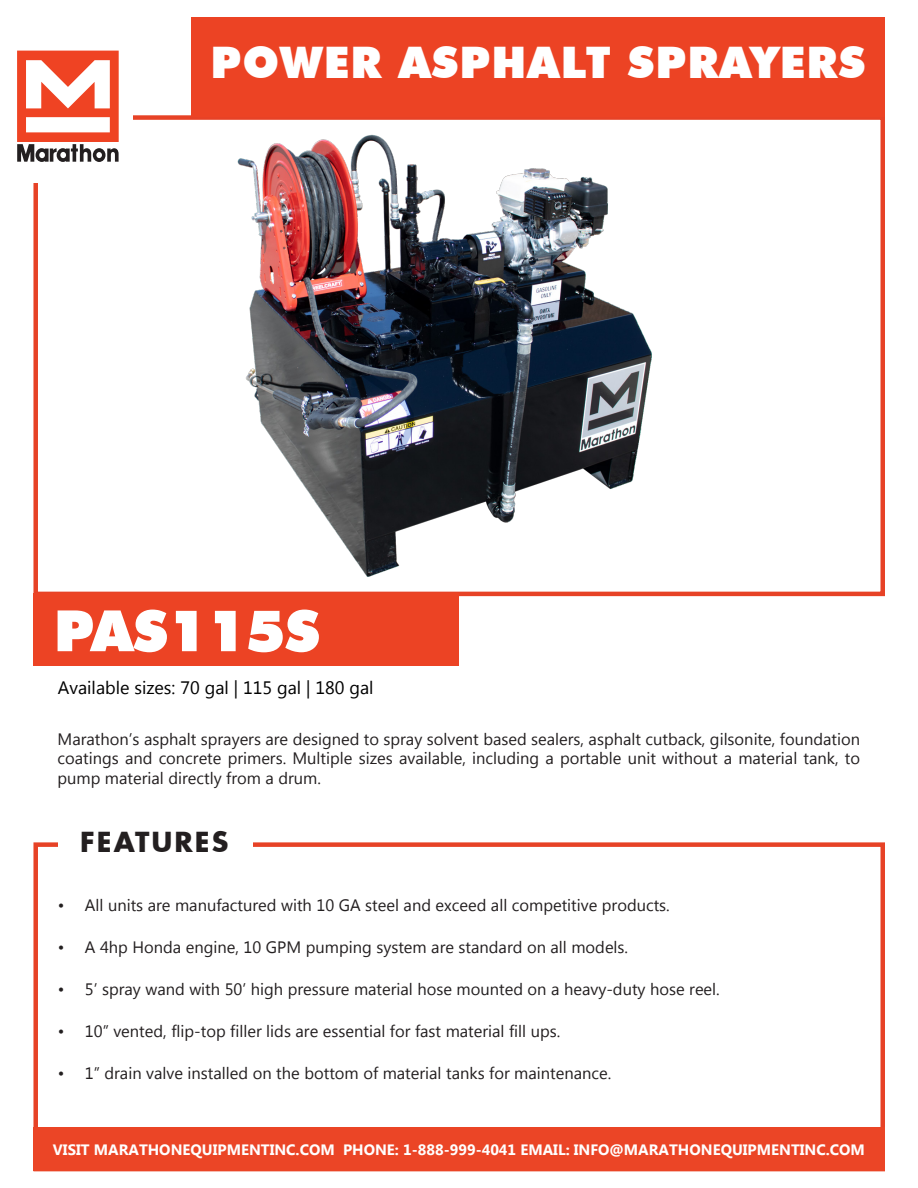
<style>
.page{position:relative;width:918px;height:1188px;background:#fff}
.page>*{position:absolute;margin:0;border:0;box-sizing:border-box;transform-origin:0 0}
.t1{font:900 57px "Futura BT";color:#fff}
.t2{font:900 43.5px "Futura BT";letter-spacing:.025em;color:#fff}
.t3{font:700 27px "Futura";letter-spacing:.075em;color:#231f20}
.t4{font:18px "Myanmar Text";color:#000}
.t5{font:16.5px/19.8px "Myanmar Text";color:#231f20;text-align:justify}
.t6{font:700 15px "Myanmar Text";color:#fff}
</style>
<div class="page">
<div style="left:33px;top:115px;width:852px;height:481px;border:4px solid #e74226"></div>
<div style="left:33px;top:842px;width:852px;height:329px;border:4px solid #e74226"></div>
<div style="left:191px;top:17px;width:694px;height:100px;background:#ec4324"></div>
<div style="left:33px;top:594px;width:426px;height:72px;background:#ec4324"></div>
<div style="left:58px;top:824px;width:194px;height:37px;background:#fff"></div>
<div style="left:33px;top:1127px;width:852px;height:44px;background:#eb4526"></div>
<div style="left:17px;top:38px;width:116px;height:145px;background:#fff"></div>
<svg style="left:17px;top:51px;width:102px;height:111px"></svg>
<img style="left:237px;top:134px;width:415px;height:443px">
<p class="t2" style="left:211px;top:36px;width:656px">POWER ASPHALT SPRAYERS</p>
<p class="t1" style="left:54px;top:596px;width:268px">PAS115S</p>
<p class="t4" style="left:58px;top:677px;width:317px">Available sizes: 70 gal | 115 gal | 180 gal</p>
<p class="t5" style="left:58px;top:729px;width:804px">Marathon’s asphalt sprayers are designed to spray solvent based sealers, asphalt cutback, gilsonite, foundation coatings and concrete primers. Multiple sizes available, including a portable unit without a material tank, to pump material directly from a drum.</p>
<p class="t3" style="left:80px;top:824px;width:150px">FEATURES</p>
<p class="t5" style="left:58px;top:895px;width:613px">• All units are manufactured with 10 GA steel and exceed all competitive products.</p>
<p class="t5" style="left:58px;top:937px;width:572px">• A 4hp Honda engine, 10 GPM pumping system are standard on all models.</p>
<p class="t5" style="left:58px;top:979px;width:663px">• 5’ spray wand with 50’ high pressure material hose mounted on a heavy-duty hose reel.</p>
<p class="t5" style="left:58px;top:1021px;width:504px">• 10” vented, flip-top filler lids are essential for fast material fill ups.</p>
<p class="t5" style="left:58px;top:1063px;width:555px">• 1” drain valve installed on the bottom of material tanks for maintenance.</p>
<p class="t6" style="left:53px;top:1141px;width:814px">VISIT MARATHONEQUIPMENTINC.COM PHONE: 1-888-999-4041 EMAIL: INFO@MARATHONEQUIPMENTINC.COM</p>
</div>
